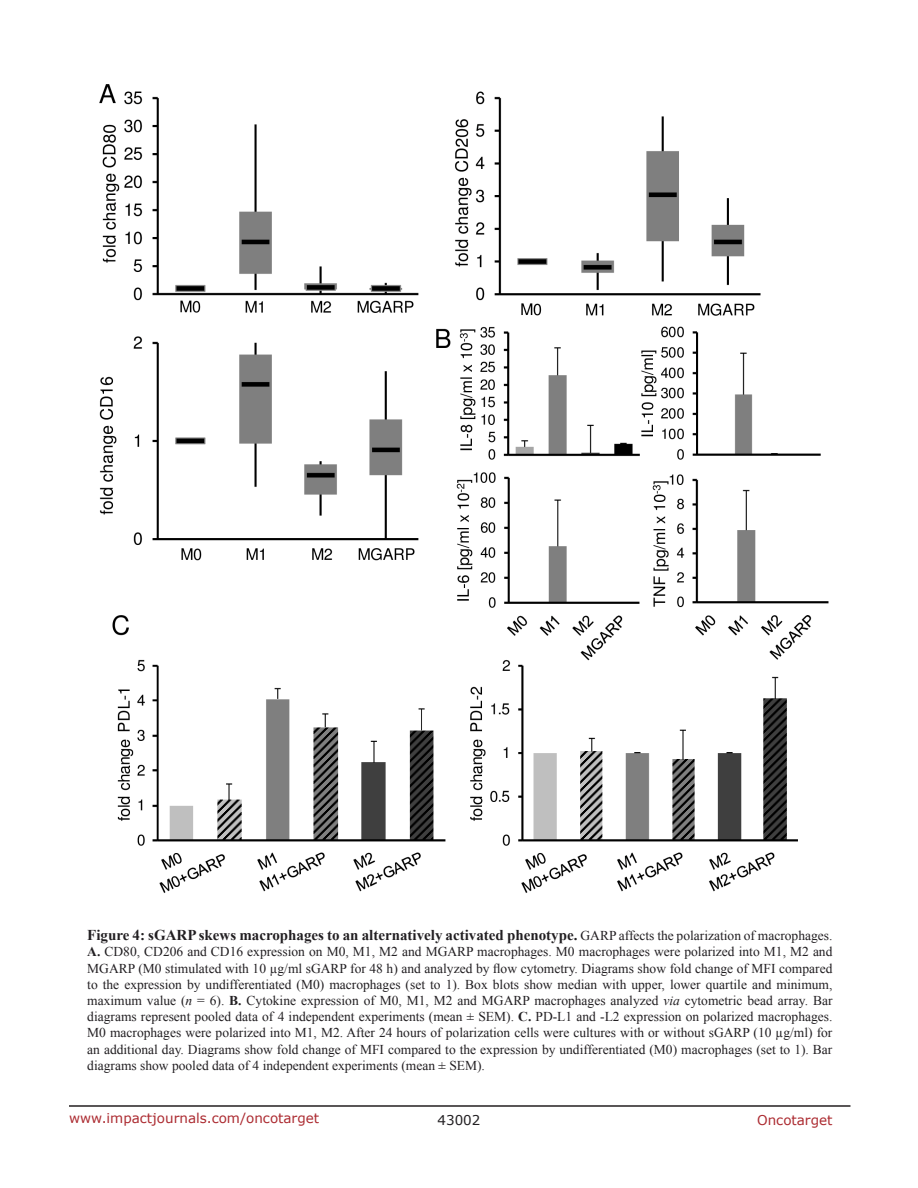
<style>
.page{position:relative;width:918px;height:1188px;background:#fff}
.page>*{position:absolute;margin:0;border:0;box-sizing:border-box;transform-origin:0 0}
.t1{font:700 15px "Times New Roman";color:#221f22}
.t2{font:13.5px/16.2px "Times New Roman";color:#221f22;text-align:justify}
.t3{font:13.5px "Verdana";color:#ac2b31}
.t4{font:13.5px "Verdana";color:#221f22}
.s1{font-weight:400;font-size:13.5px}
.s2{font-weight:700}
.s3{font-style:italic}
</style>
<div class="page">
<hr style="left:69px;top:1105px;width:781px;height:2px;background:#231f20">
<img style="left:99px;top:84px;width:730px;height:809px">
<p class="t1" style="left:87px;top:925px;width:747px">Figure 4: sGARP skews macrophages to an alternatively activated phenotype. <span class="s1">GARP affects the polarization of macrophages.</span></p>
<p class="t2" style="left:87px;top:944px;width:747px"><span class="s2">A.</span> CD80, CD206 and CD16 expression on M0, M1, M2 and MGARP macrophages. M0 macrophages were polarized into M1, M2 and MGARP (M0 stimulated with 10 µg/ml sGARP for 48 h) and analyzed by flow cytometry. Diagrams show fold change of MFI compared to the expression by undifferentiated (M0) macrophages (set to 1). Box blots show median with upper, lower quartile and minimum, maximum value (<span class="s3">n</span> = 6). <span class="s2">B.</span> Cytokine expression of M0, M1, M2 and MGARP macrophages analyzed <span class="s3">via</span> cytometric bead array. Bar diagrams represent pooled data of 4 independent experiments (mean ± SEM). <span class="s2">C.</span> PD-L1 and -L2 expression on polarized macrophages.<br>M0 macrophages were polarized into M1, M2. After 24 hours of polarization cells were cultures with or without sGARP (10 µg/ml) for an additional day. Diagrams show fold change of MFI compared to the expression by undifferentiated (M0) macrophages (set to 1). Bar diagrams show pooled data of 4 independent experiments (mean ± SEM).</p>
<p class="t3" style="left:69px;top:1109px;width:252px">www.impactjournals.com/oncotarget</p>
<p class="t4" style="left:438px;top:1111px;width:44px">43002</p>
<p class="t3" style="left:757px;top:1111px;width:77px">Oncotarget</p>
</div>
